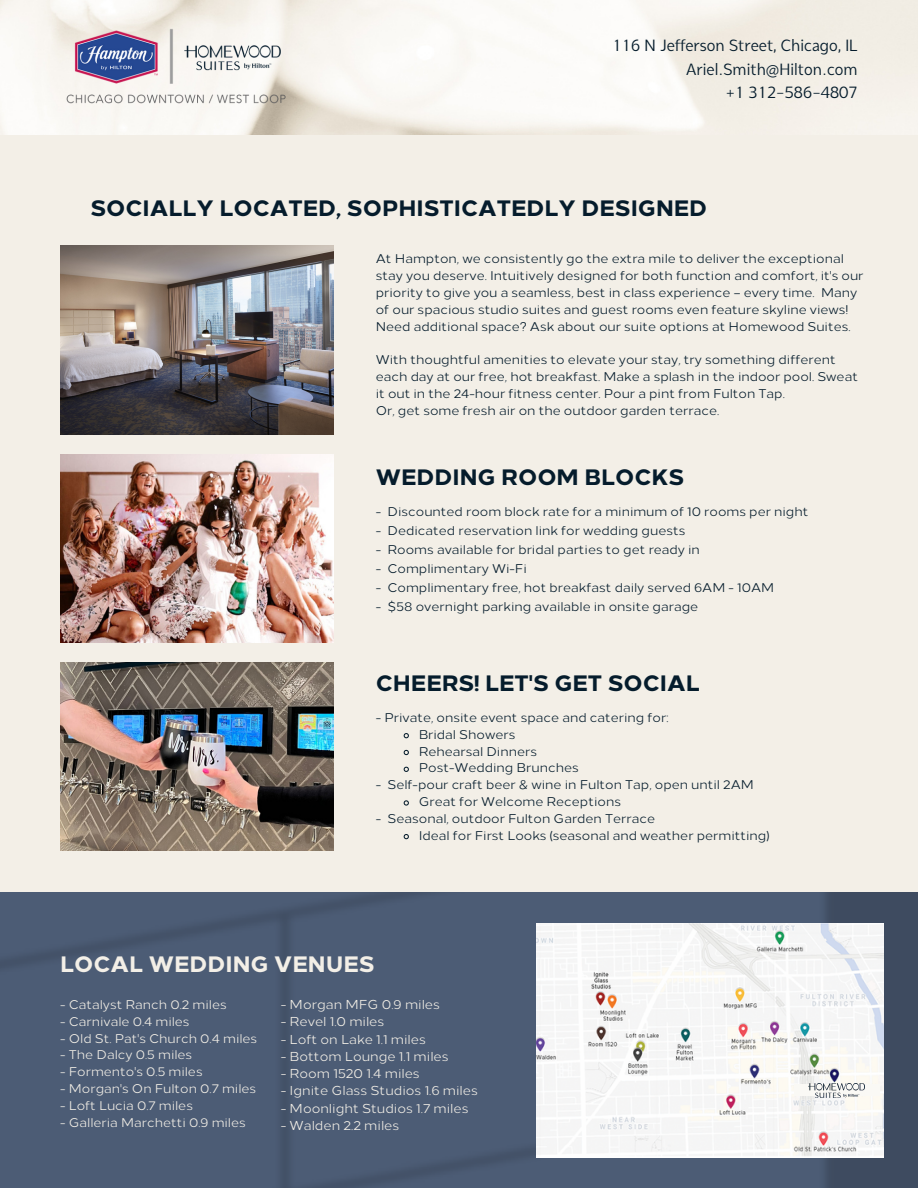
<style>
.page{position:relative;width:918px;height:1188px;background:#f3efe7}
.page>*{position:absolute;margin:0;border:0;box-sizing:border-box;transform-origin:0 0}
.t1{font:800 22.2px "Loew";color:#051c2c}
.t2{font:800 22.2px "Loew";color:#f3efe7}
.t3{font:16.5px "Syabil";color:#051c2c}
.t4{font:12.9px "Loew";color:#f3efe7}
.t5{font:12.6px/16.8px "Loew";color:#051c2c}
.t6{font:12.6px "Loew";color:#f3efe7}
</style>
<div class="page">
<img style="left:0;top:0;width:752px;height:134px">
<img style="left:60px;top:21px;width:229px;height:91px">
<img style="left:60px;top:454px;width:274px;height:188px">
<img style="left:0;top:892px;width:917px;height:296px">
<img style="left:536px;top:924px;width:348px;height:234px">
<img style="left:60px;top:245px;width:274px;height:189px">
<div style="left:794px;top:1084px;width:85px;height:12px;background:#faf9f5"></div>
<img style="left:808px;top:1083px;width:57px;height:15px">
<svg style="left:403px;top:733px;width:6px;height:6px"></svg>
<svg style="left:403px;top:749px;width:6px;height:7px"></svg>
<svg style="left:403px;top:766px;width:6px;height:6px"></svg>
<svg style="left:403px;top:800px;width:6px;height:6px"></svg>
<svg style="left:403px;top:834px;width:6px;height:6px"></svg>
<img style="left:60px;top:662px;width:274px;height:188px">
<p class="t3" style="left:613px;top:36px;width:247px">116 N Jefferson Street, Chicago, IL</p>
<p class="t3" style="left:686px;top:59px;width:173px">Ariel.Smith@Hilton.com</p>
<p class="t3" style="left:726px;top:83px;width:133px">+1 312-586-4807</p>
<p class="t1" style="left:90px;top:194px;width:618px">SOCIALLY LOCATED, SOPHISTICATEDLY DESIGNED</p>
<p class="t5" style="left:376px;top:251px;width:489px">At Hampton, we consistently go the extra mile to deliver the exceptional stay you deserve. Intuitively designed for both function and comfort, it's our priority to give you a seamless, best in class experience – every time. Many of our spacious studio suites and guest rooms even feature skyline views!<br>Need additional space? Ask about our suite options at Homewood Suites.</p>
<p class="t5" style="left:376px;top:351px;width:484px">With thoughtful amenities to elevate your stay, try something different each day at our free, hot breakfast. Make a splash in the indoor pool. Sweat it out in the 24-hour fitness center. Pour a pint from Fulton Tap.</p>
<p class="t5" style="left:376px;top:402px;width:345px">Or, get some fresh air on the outdoor garden terrace.</p>
<p class="t1" style="left:376px;top:463px;width:310px">WEDDING ROOM BLOCKS</p>
<p class="t5" style="left:376px;top:503px;width:434px">- Discounted room block rate for a minimum of 10 rooms per night</p>
<p class="t5" style="left:376px;top:522px;width:311px">- Dedicated reservation link for wedding guests</p>
<p class="t5" style="left:376px;top:541px;width:326px">- Rooms available for bridal parties to get ready in</p>
<p class="t5" style="left:376px;top:560px;width:152px">- Complimentary Wi-Fi</p>
<p class="t5" style="left:376px;top:579px;width:400px">- Complimentary free, hot breakfast daily served 6AM - 10AM</p>
<p class="t5" style="left:376px;top:598px;width:324px">- $58 overnight parking available in onsite garage</p>
<p class="t1" style="left:376px;top:670px;width:326px">CHEERS! LET'S GET SOCIAL</p>
<p class="t5" style="left:376px;top:709px;width:294px">- Private, onsite event space and catering for:</p>
<p class="t5" style="left:419px;top:726px;width:98px">Bridal Showers</p>
<p class="t5" style="left:419px;top:743px;width:120px">Rehearsal Dinners</p>
<p class="t5" style="left:419px;top:760px;width:162px">Post-Wedding Brunches</p>
<p class="t5" style="left:376px;top:776px;width:380px">- Self-pour craft beer &amp; wine in Fulton Tap, open until 2AM</p>
<p class="t5" style="left:419px;top:793px;width:204px">Great for Welcome Receptions</p>
<p class="t5" style="left:376px;top:810px;width:281px">- Seasonal, outdoor Fulton Garden Terrace</p>
<p class="t5" style="left:419px;top:827px;width:352px">Ideal for First Looks (seasonal and weather permitting)</p>
<p class="t2" style="left:60px;top:951px;width:316px">LOCAL WEDDING VENUES</p>
<p class="t4" style="left:281px;top:997px;width:161px">- Morgan MFG 0.9 miles</p>
<p class="t4" style="left:281px;top:1014px;width:105px">- Revel 1.0 miles</p>
<p class="t4" style="left:281px;top:1031px;width:147px">- Loft on Lake 1.1 miles</p>
<p class="t4" style="left:281px;top:1049px;width:169px">- Bottom Lounge 1.1 miles</p>
<p class="t4" style="left:281px;top:1066px;width:141px">- Room 1520 1.4 miles</p>
<p class="t4" style="left:281px;top:1083px;width:199px">- Ignite Glass Studios 1.6 miles</p>
<p class="t4" style="left:281px;top:1100px;width:189px">- Moonlight Studios 1.7 miles</p>
<p class="t4" style="left:281px;top:1118px;width:120px">- Walden 2.2 miles</p>
<p class="t6" style="left:60px;top:997px;width:168px">- Catalyst Ranch 0.2 miles</p>
<p class="t6" style="left:60px;top:1014px;width:131px">- Carnivale 0.4 miles</p>
<p class="t6" style="left:60px;top:1031px;width:199px">- Old St. Pat's Church 0.4 miles</p>
<p class="t6" style="left:60px;top:1047px;width:134px">- The Dalcy 0.5 miles</p>
<p class="t6" style="left:60px;top:1064px;width:144px">- Formento's 0.5 miles</p>
<p class="t6" style="left:60px;top:1081px;width:197px">- Morgan's On Fulton 0.7 miles</p>
<p class="t6" style="left:60px;top:1098px;width:134px">- Loft Lucia 0.7 miles</p>
<p class="t6" style="left:60px;top:1115px;width:187px">- Galleria Marchetti 0.9 miles</p>
</div>
